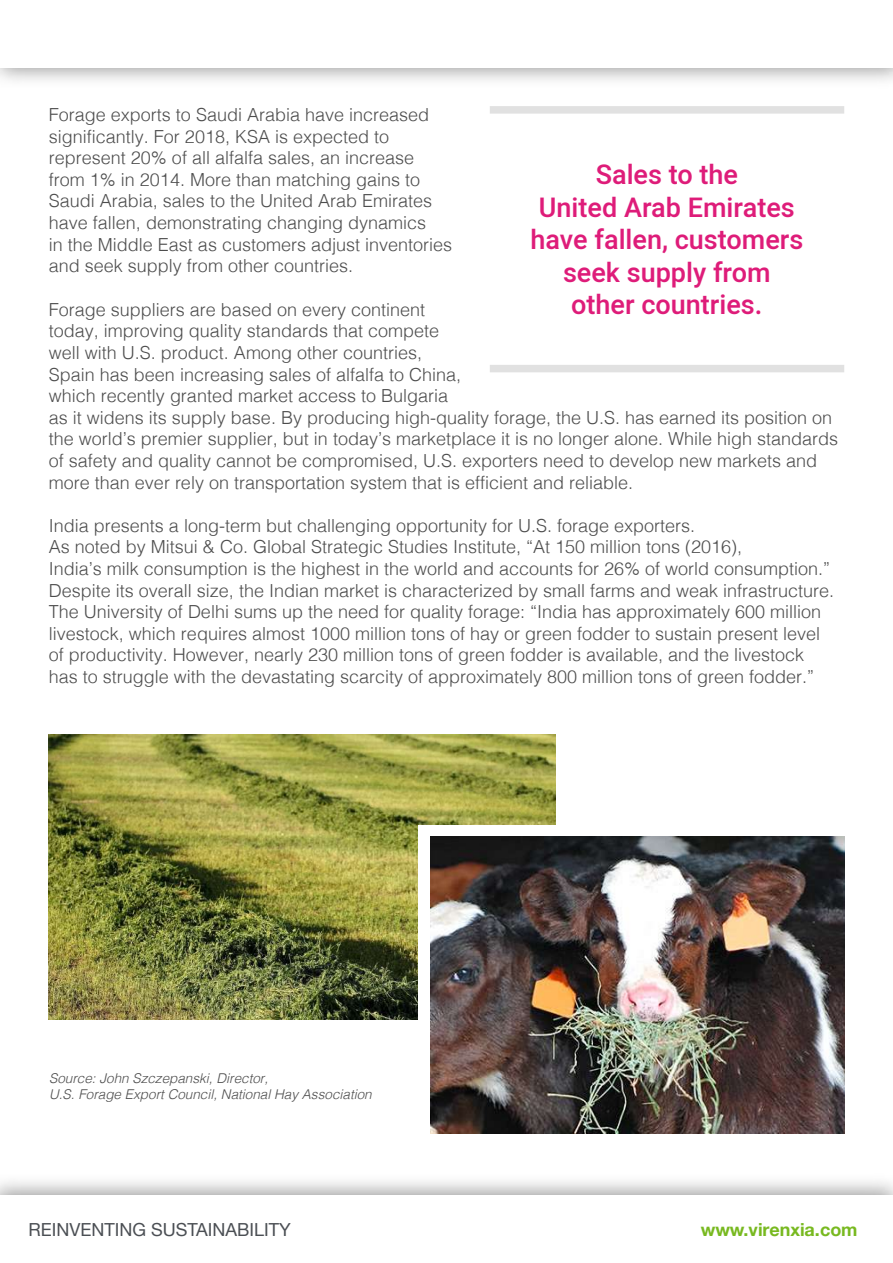
<style>
.page{position:relative;width:893px;height:1263px;background:#fff}
.page>*{position:absolute;margin:0;border:0;box-sizing:border-box;transform-origin:0 0}
.t1{font:500 27px/32.4px "Heebo";color:#de1c79;text-align:center}
.t2{font:300 18px/21.6px "Helvetica";color:#4d4d4d}
.t3{font:18px "Helvetica Neue";color:#4b4f54}
.t4{font:700 18px "Helvetica Neue";color:#78b920}
.t5{font:italic 300 13.5px/16.2px "Helvetica";color:#4d4d4d}
</style>
<div class="page">
<img style="left:48px;top:734px;width:508px;height:285px">
<div style="left:419px;top:825px;width:425px;height:308px;background:#fff"></div>
<div style="left:490px;top:106px;width:354px;height:8px;background:#e1e1e1"></div>
<div style="left:490px;top:365px;width:354px;height:7px;background:#e1e1e1"></div>
<img style="left:431px;top:836px;width:413px;height:297px">
<p class="t2" style="left:49px;top:103px;width:405px">Forage exports to Saudi Arabia have increased significantly. For 2018, KSA is expected to represent 20% of all alfalfa sales, an increase from 1% in 2014. More than matching gains to Saudi Arabia, sales to the United Arab Emirates have fallen, demonstrating changing dynamics<br>in the Middle East as customers adjust inventories and seek supply from other countries.</p>
<h1 class="t1" style="left:530px;top:159px;width:274px">Sales to the<br>United Arab Emirates have fallen, customers seek supply from other countries.</h1>
<p class="t2" style="left:49px;top:297px;width:791px">Forage suppliers are based on every continent<br>today, improving quality standards that compete<br>well with U.S. product. Among other countries,<br>Spain has been increasing sales of alfalfa to China,<br>which recently granted market access to Bulgaria<br>as it widens its supply base. By producing high-quality forage, the U.S. has earned its position on the world’s premier supplier, but in today’s marketplace it is no longer alone. While high standards of safety and quality cannot be compromised, U.S. exporters need to develop new markets and more than ever rely on transportation system that is efficient and reliable.</p>
<p class="t2" style="left:49px;top:513px;width:787px">India presents a long-term but challenging opportunity for U.S. forage exporters.<br>As noted by Mitsui &amp; Co. Global Strategic Studies Institute, “At 150 million tons (2016),<br>India’s milk consumption is the highest in the world and accounts for 26% of world consumption.” Despite its overall size, the Indian market is characterized by small farms and weak infrastructure.<br>The University of Delhi sums up the need for quality forage: “India has approximately 600 million livestock, which requires almost 1000 million tons of hay or green fodder to sustain present level of productivity. However, nearly 230 million tons of green fodder is available, and the livestock has to struggle with the devastating scarcity of approximately 800 million tons of green fodder.”</p>
<p class="t5" style="left:49px;top:1069px;width:324px">Source: John Szczepanski, Director,<br>U.S. Forage Export Council, National Hay Association</p>
<p class="t3" style="left:29px;top:1216px;width:264px">REINVENTING SUSTAINABILITY</p>
<p class="t4" style="left:701px;top:1215px;width:158px">www.virenxia.com</p>
</div>
